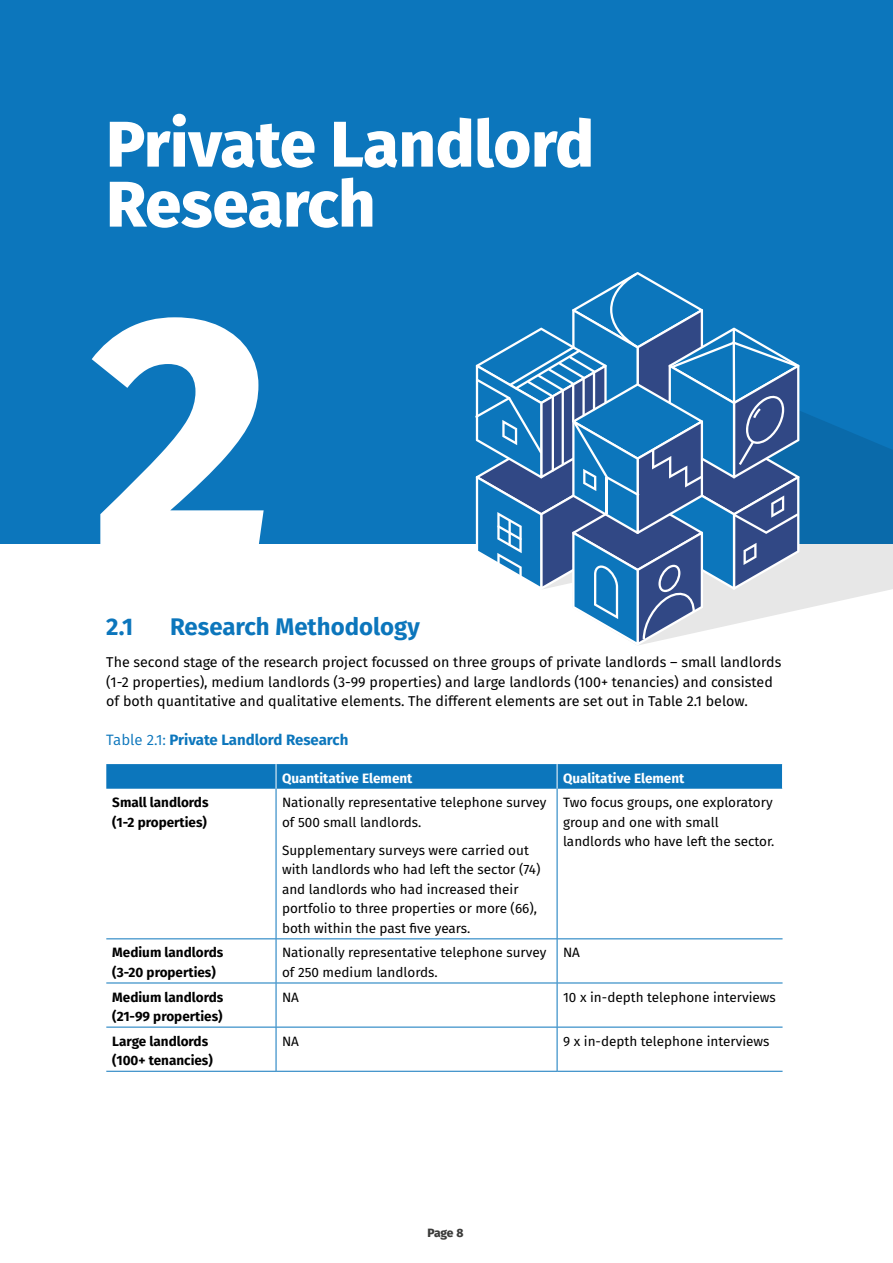
<style>
.page{position:relative;width:893px;height:1263px;background:#fff}
.page>*{position:absolute;margin:0;border:0;box-sizing:border-box;transform-origin:0 0}
.t1{font:800 64.5px/60px "Fira Sans";color:#fff}
.t2{font:700 24px "Fira Sans";color:#0c76bc}
.t3{font:700 15px "Fira Sans";color:#0c76bc}
.t4{font:14.25px/19.5px "Fira Sans";color:#000}
.t5{font:13.5px/19.5px "Fira Sans";color:#000}
.t6{font:700 13.5px/19.5px "Fira Sans";color:#000}
.t7{font:700 13.5px "Fira Sans";color:#fff}
.t8{font:800 12px "Fira Sans";color:#3c3c3b}
.s1{font-weight:400}
</style>
<div class="page">
<hr style="left:276px;top:789px;width:1px;height:149px;background:#0c76bc">
<hr style="left:557px;top:789px;width:1px;height:149px;background:#0c76bc">
<hr style="left:106px;top:938px;width:170px;height:1px;background:#0c76bc">
<hr style="left:276px;top:938px;width:281px;height:1px;background:#0c76bc">
<hr style="left:276px;top:939px;width:1px;height:43px;background:#0c76bc">
<hr style="left:557px;top:938px;width:225px;height:1px;background:#0c76bc">
<hr style="left:557px;top:939px;width:1px;height:43px;background:#0c76bc">
<hr style="left:106px;top:982px;width:170px;height:1px;background:#0c76bc">
<hr style="left:276px;top:982px;width:281px;height:1px;background:#0c76bc">
<hr style="left:276px;top:983px;width:1px;height:44px;background:#0c76bc">
<hr style="left:557px;top:982px;width:225px;height:1px;background:#0c76bc">
<hr style="left:557px;top:983px;width:1px;height:44px;background:#0c76bc">
<hr style="left:106px;top:1027px;width:170px;height:1px;background:#0c76bc">
<hr style="left:276px;top:1027px;width:281px;height:1px;background:#0c76bc">
<hr style="left:276px;top:1027px;width:1px;height:44px;background:#0c76bc">
<hr style="left:557px;top:1027px;width:225px;height:1px;background:#0c76bc">
<hr style="left:557px;top:1027px;width:1px;height:44px;background:#0c76bc">
<hr style="left:106px;top:1071px;width:170px;height:1px;background:#0c76bc">
<hr style="left:276px;top:1071px;width:281px;height:1px;background:#0c76bc">
<hr style="left:557px;top:1071px;width:225px;height:1px;background:#0c76bc">
<svg style="left:106px;top:764px;width:677px;height:25px;background:#1078bd"></svg>
<div style="left:0;top:0;width:893px;height:543px;background:#0c76bc"></div>
<svg style="left:799px;top:365px;width:94px;height:245px"></svg>
<svg style="left:475px;top:272px;width:324px;height:373px"></svg>
<svg style="left:92px;top:317px;width:172px;height:227px"></svg>
<h1 class="t1" style="left:106px;top:109px;width:489px">Private Landlord<br>Research</h1>
<h2 class="t2" style="left:106px;top:606px;width:28px">2.1</h2>
<h2 class="t2" style="left:170px;top:606px;width:251px">Research Methodology</h2>
<p class="t4" style="left:106px;top:652px;width:677px">The second stage of the research project focussed on three groups of private landlords – small landlords (1-2 properties), medium landlords (3-99 properties) and large landlords (100+ tenancies) and consisted of both quantitative and qualitative elements. The different elements are set out in Table 2.1 below.</p>
<p class="t3" style="left:106px;top:727px;width:244px"><span class="s1">Table 2.1:</span> Private Landlord Research</p>
<p class="t7" style="left:282px;top:767px;width:132px">Quantitative Element</p>
<p class="t7" style="left:563px;top:767px;width:123px">Qualitative Element</p>
<p class="t6" style="left:112px;top:792px;width:98px">Small landlords (1-2 properties)</p>
<p class="t5" style="left:282px;top:792px;width:266px">Nationally representative telephone survey of 500 small landlords.</p>
<p class="t5" style="left:282px;top:840px;width:260px">Supplementary surveys were carried out with landlords who had left the sector (74) and landlords who had increased their portfolio to three properties or more (66), both within the past five years.</p>
<p class="t5" style="left:563px;top:792px;width:213px">Two focus groups, one exploratory group and one with small landlords who have left the sector.</p>
<p class="t6" style="left:112px;top:942px;width:112px">Medium landlords (3-20 properties)</p>
<p class="t5" style="left:282px;top:943px;width:266px">Nationally representative telephone survey of 250 medium landlords.</p>
<p class="t5" style="left:563px;top:943px;width:18px">NA</p>
<p class="t6" style="left:112px;top:986px;width:112px">Medium landlords (21-99 properties)</p>
<p class="t5" style="left:282px;top:987px;width:18px">NA</p>
<p class="t5" style="left:563px;top:987px;width:214px">10 x in-depth telephone interviews</p>
<p class="t6" style="left:112px;top:1030px;width:102px">Large landlords (100+ tenancies)</p>
<p class="t5" style="left:282px;top:1031px;width:18px">NA</p>
<p class="t5" style="left:563px;top:1031px;width:208px">9 x in-depth telephone interviews</p>
<p class="t8" style="left:427px;top:1222px;width:38px">Page 8</p>
</div>
